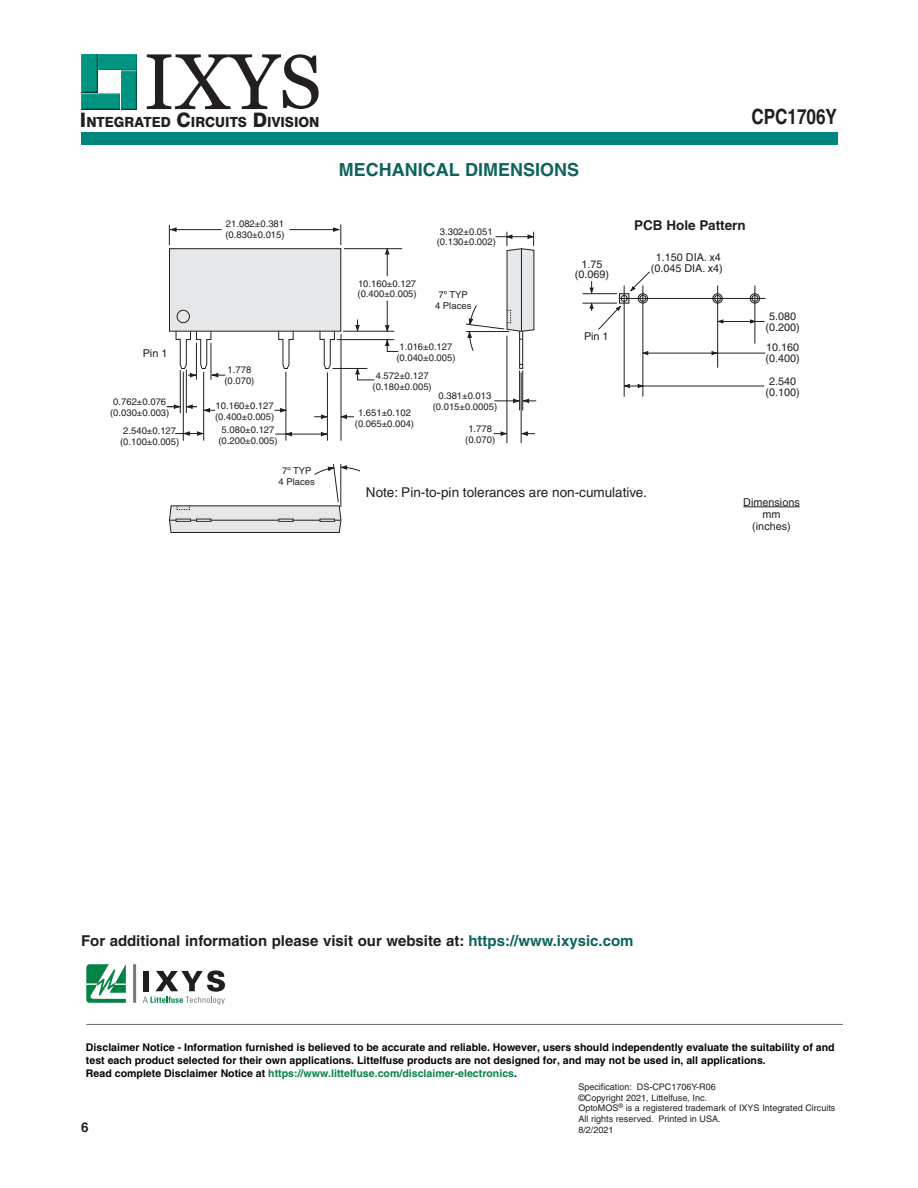
<style>
.page{position:relative;width:918px;height:1188px;background:#fff}
.page>*{position:absolute;margin:0;border:0;box-sizing:border-box;transform-origin:0 0}
.t1{font:700 condensed 21px "Helvetica";letter-spacing:-.005em;color:#231f20}
.t2{font:700 18px "Helvetica";color:#0e635a}
.t3{font:700 15px "Helvetica";color:#231f20}
.t4{font:800 13.95px "Swiss 721 BT";color:#231f20;scale:.96 1}
.t5{font:13.5px "Helvetica";color:#231f20}
.t6{font:700 13.5px "Helvetica";color:#231f20}
.t7{font:10.8px/10.8px "Helvetica";color:#231f20;text-align:center}
.t8{font:700 10.65px/12.8px "Helvetica";color:#050504}
.t9{font:9.45px/10.8px "Helvetica";color:#231f20;text-align:center}
.t10{font:9px/10.8px "Helvetica";color:#231f20}
.s1{font-size:19.95px}
.s2{color:#0e635a}
.s3{color:#048444}
</style>
<div class="page">
<div style="left:81px;top:132px;width:756px;height:12px;background:#00867c"></div>
<img style="left:81px;top:54px;width:56px;height:40px">
<img style="left:81px;top:54px;width:16px;height:39px">
<img style="left:121px;top:71px;width:16px;height:38px">
<img style="left:99px;top:54px;width:38px;height:16px">
<img style="left:81px;top:94px;width:39px;height:15px">
<svg style="left:147px;top:54px;width:172px;height:55px"></svg>
<svg style="left:86px;top:964px;width:40px;height:39px"></svg>
<svg style="left:143px;top:970px;width:82px;height:34px"></svg>
<hr style="left:133px;top:964px;width:3px;height:39px;background:#77787c">
<hr style="left:86px;top:1024px;width:757px;height:1px;background:#676666">
<hr style="left:743px;top:507px;width:57px;height:1px;background:#231f20">
<svg style="left:750px;top:295px;width:10px;height:8px"></svg>
<div style="left:752px;top:295px;width:6px;height:7px;border:1px solid #231f20;border-radius:50%"></div>
<div style="left:750px;top:293px;width:10px;height:10px;border:1px solid #231f20;border-radius:50%"></div>
<svg style="left:713px;top:295px;width:8px;height:8px"></svg>
<div style="left:714px;top:295px;width:7px;height:7px;border:1px solid #231f20;border-radius:50%"></div>
<div style="left:713px;top:293px;width:10px;height:10px;border:1px solid #231f20;border-radius:50%"></div>
<hr style="left:643px;top:285px;width:1px;height:112px;background:#231f20">
<hr style="left:624px;top:286px;width:1px;height:111px;background:#231f20">
<hr style="left:755px;top:286px;width:1px;height:58px;background:#231f20">
<hr style="left:717px;top:286px;width:1px;height:82px;background:#231f20">
<svg style="left:750px;top:319px;width:6px;height:5px"></svg>
<hr style="left:720px;top:321px;width:45px;height:1px;background:#231f20">
<svg style="left:717px;top:319px;width:7px;height:5px"></svg>
<svg style="left:711px;top:351px;width:11px;height:5px"></svg>
<hr style="left:646px;top:353px;width:119px;height:1px;background:#231f20">
<svg style="left:642px;top:351px;width:6px;height:5px"></svg>
<svg style="left:637px;top:383px;width:12px;height:6px"></svg>
<hr style="left:627px;top:386px;width:137px;height:1px;background:#231f20">
<svg style="left:623px;top:384px;width:7px;height:5px"></svg>
<hr style="left:619px;top:298px;width:147px;height:1px;background:#231f20">
<hr style="left:583px;top:293px;width:34px;height:1px;background:#231f20">
<hr style="left:583px;top:303px;width:34px;height:1px;background:#231f20">
<svg style="left:589px;top:271px;width:62px;height:60px"></svg>
<svg style="left:166px;top:224px;width:371px;height:309px"></svg>
<h3 class="t4" style="left:80px;top:113px;width:251px"><span class="s1">I</span>NTEGRATED <span class="s1">C</span>IRCUITS <span class="s1">D</span>IVISION</h3>
<p class="t9" style="left:225px;top:219px;width:61px;text-align:left">21.082±0.381 (0.830±0.015)</p>
<p class="t7" style="left:143px;top:349px;width:26px">Pin 1</p>
<p class="t9" style="left:110px;top:398px;width:61px">0.762±0.076 (0.030±0.003)</p>
<p class="t9" style="left:120px;top:427px;width:61px">2.540±0.127 (0.100±0.005)</p>
<p class="t9" style="left:224px;top:365px;width:31px">1.778 (0.070)</p>
<p class="t9" style="left:215px;top:401px;width:61px;text-align:left">10.160±0.127 (0.400±0.005)</p>
<p class="t9" style="left:218px;top:425px;width:61px">5.080±0.127 (0.200±0.005)</p>
<p class="t9" style="left:279px;top:466px;width:38px">7º TYP<br>4 Places</p>
<h2 class="t2" style="left:339px;top:163px;width:242px">MECHANICAL DIMENSIONS</h2>
<p class="t9" style="left:358px;top:279px;width:61px;text-align:left">10.160±0.127 (0.400±0.005)</p>
<p class="t9" style="left:437px;top:227px;width:61px">3.302±0.051 (0.130±0.002)</p>
<p class="t9" style="left:435px;top:290px;width:38px">7º TYP<br>4 Places</p>
<p class="t9" style="left:396px;top:343px;width:61px">1.016±0.127 (0.040±0.005)</p>
<p class="t9" style="left:373px;top:371px;width:61px">4.572±0.127 (0.180±0.005)</p>
<p class="t9" style="left:433px;top:391px;width:66px">0.381±0.013 (0.015±0.0005)</p>
<p class="t9" style="left:465px;top:424px;width:31px">1.778 (0.070)</p>
<p class="t9" style="left:355px;top:408px;width:61px">1.651±0.102 (0.065±0.004)</p>
<p class="t7" style="left:575px;top:259px;width:36px">1.75 (0.069)</p>
<p class="t7" style="left:584px;top:332px;width:26px">Pin 1</p>
<h1 class="t1" style="left:752px;top:109px;width:87px">CPC1706Y</h1>
<p class="t6" style="left:634px;top:221px;width:113px">PCB Hole Pattern</p>
<p class="t7" style="left:651px;top:253px;width:74px">1.150 DIA. x4 (0.045 DIA. x4)</p>
<p class="t7" style="left:766px;top:312px;width:36px">5.080 (0.200)</p>
<p class="t7" style="left:766px;top:343px;width:36px;text-align:left">10.160 (0.400)</p>
<p class="t7" style="left:766px;top:377px;width:36px">2.540 (0.100)</p>
<p class="t5" style="left:366px;top:487px;width:283px">Note: Pin-to-pin tolerances are non-cumulative.</p>
<p class="t7" style="left:743px;top:497px;width:58px;line-height:12.1px">Dimensions mm (inches)</p>
<h3 class="t3" style="left:81px;top:935px;width:554px">For additional information please visit our website at: <span class="s2">https://www.ixysic.com</span></h3>
<p class="t8" style="left:86px;top:1042px;width:750px">Disclaimer Notice - Information furnished is believed to be accurate and reliable. However, users should independently evaluate the suitability of and test each product selected for their own applications. Littelfuse products are not designed for, and may not be used in, all applications.<br>Read complete Disclaimer Notice at <span class="s3">https://www.littelfuse.com/disclaimer-electronics</span>.</p>
<p class="t6" style="left:81px;top:1123px;width:9px">6</p>
<p class="t10" style="left:578px;top:1082px;width:259px">Specification: DS-CPC1706Y-R06<br>©Copyright 2021, Littelfuse, Inc.<br>OptoMOS<sup>®</sup> is a registered trademark of IXYS Integrated Circuits All rights reserved. Printed in USA.<br>8/2/2021</p>
</div>
